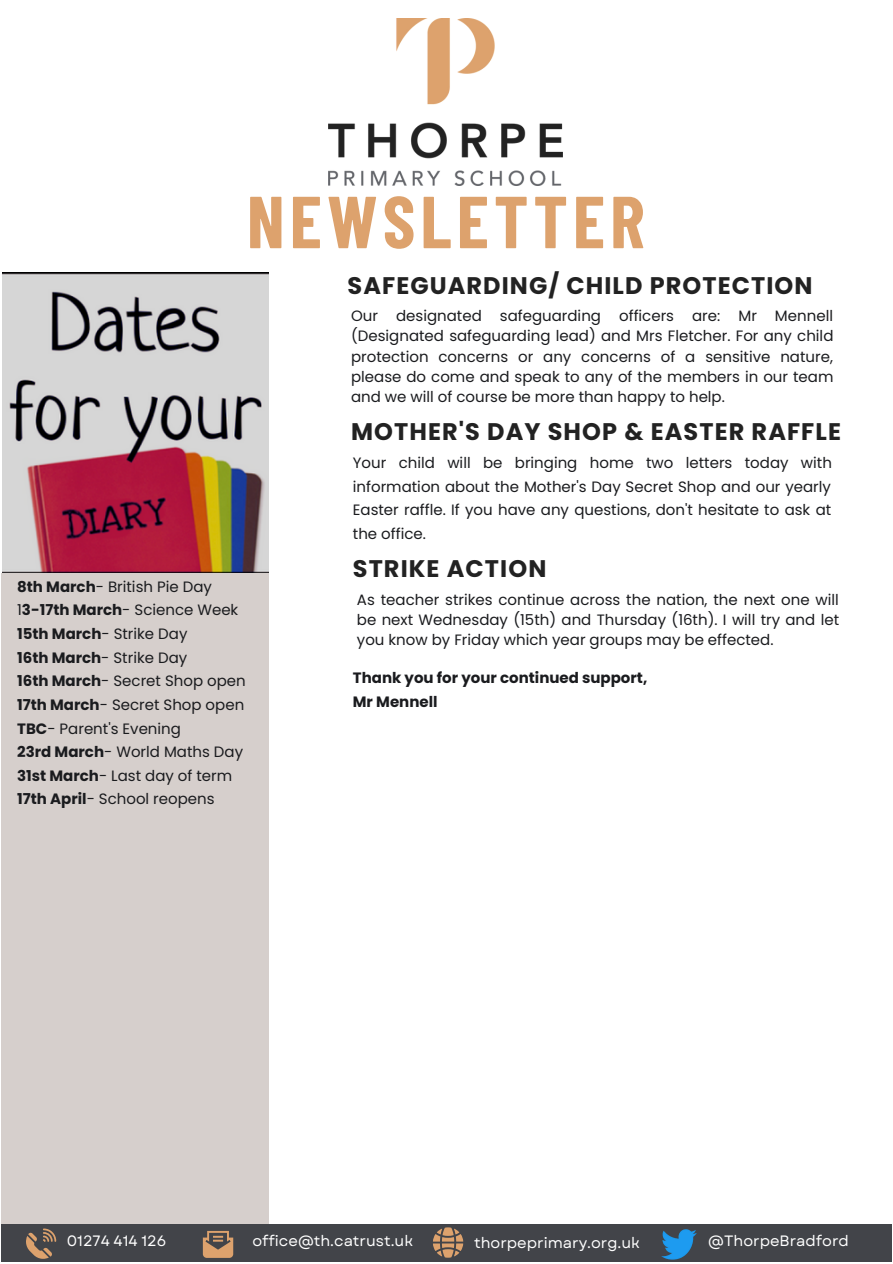
<style>
.page{position:relative;width:893px;height:1264px;background:#fff}
.page>*{position:absolute;margin:0;border:0;box-sizing:border-box;transform-origin:0 0}
.t1{font:700 73.5px "Barlow Condensed";letter-spacing:.07em;color:#dda26d}
.t2{font:700 24px "Poppins";letter-spacing:.045em;color:#222}
.t3{font:15px/23.5px "Poppins";color:#1a1b1e;text-align:justify}
.t4{font:15px "Garet";color:#fff}
.t5{font:700 15px/23.5px "Poppins";color:#1a1b1e}
.s1{font-weight:700}
</style>
<div class="page">
<img style="left:2px;top:272px;width:267px;height:301px">
<div style="left:1px;top:573px;width:268px;height:661px;background:#d6cfcc"></div>
<div style="left:1px;top:1224px;width:890px;height:37px;background:#424449"></div>
<img style="left:328px;top:18px;width:234px;height:168px">
<svg style="left:26px;top:1228px;width:30px;height:30px"></svg>
<svg style="left:203px;top:1231px;width:30px;height:26px"></svg>
<svg style="left:433px;top:1227px;width:30px;height:30px"></svg>
<img style="left:661px;top:1229px;width:35px;height:29px">
<h1 class="t1" style="left:247px;top:175px;width:399px">NEWSLETTER</h1>
<h2 class="t2" style="left:347px;top:268px;width:466px">SAFEGUARDING/ CHILD PROTECTION</h2>
<p class="t3" style="left:351px;top:306px;width:484px;line-height:20.2px">Our designated safeguarding officers are: Mr Mennell (Designated safeguarding lead) and Mrs Fletcher. For any child protection concerns or any concerns of a sensitive nature, please do come and speak to any of the members in our team and we will of course be more than happy to help.</p>
<h2 class="t2" style="left:351px;top:414px;width:491px">MOTHER'S DAY SHOP &amp; EASTER RAFFLE</h2>
<p class="t3" style="left:17px;top:575px;width:230px;text-align:left"><span class="s1">8th March</span>- British Pie Day<br>1<span class="s1">3-17th March</span>- Science Week<br><span class="s1">15th March</span>- Strike Day<br><span class="s1">16th March</span>- Strike Day<br><span class="s1">16th March</span>- Secret Shop open<br><span class="s1">17th March</span>- Secret Shop open<br><span class="s1">TBC</span>- Parent's Evening<br><span class="s1">23rd March</span>- World Maths Day<br><span class="s1">31st March</span>- Last day of term<br><span class="s1">17th April</span>- School reopens</p>
<p class="t3" style="left:353px;top:451px;width:480px">Your child will be bringing home two letters today with information about the Mother's Day Secret Shop and our yearly Easter raffle. If you have any questions, don't hesitate to ask at the office.</p>
<h2 class="t2" style="left:353px;top:552px;width:195px">STRIKE ACTION</h2>
<p class="t3" style="left:357px;top:589px;width:483px;line-height:20.2px">As teacher strikes continue across the nation, the next one will be next Wednesday (15th) and Thursday (16th). I will try and let you know by Friday which year groups may be effected.</p>
<p class="t5" style="left:353px;top:666px;width:296px">Thank you for your continued support,<br>Mr Mennell</p>
<p class="t4" style="left:67px;top:1230px;width:101px">01274 414 126</p>
<p class="t4" style="left:252px;top:1230px;width:162px">office@th.catrust.uk</p>
<p class="t4" style="left:708px;top:1229px;width:142px">@ThorpeBradford</p>
<p class="t4" style="left:474px;top:1231px;width:167px">thorpeprimary.org.uk</p>
</div>
